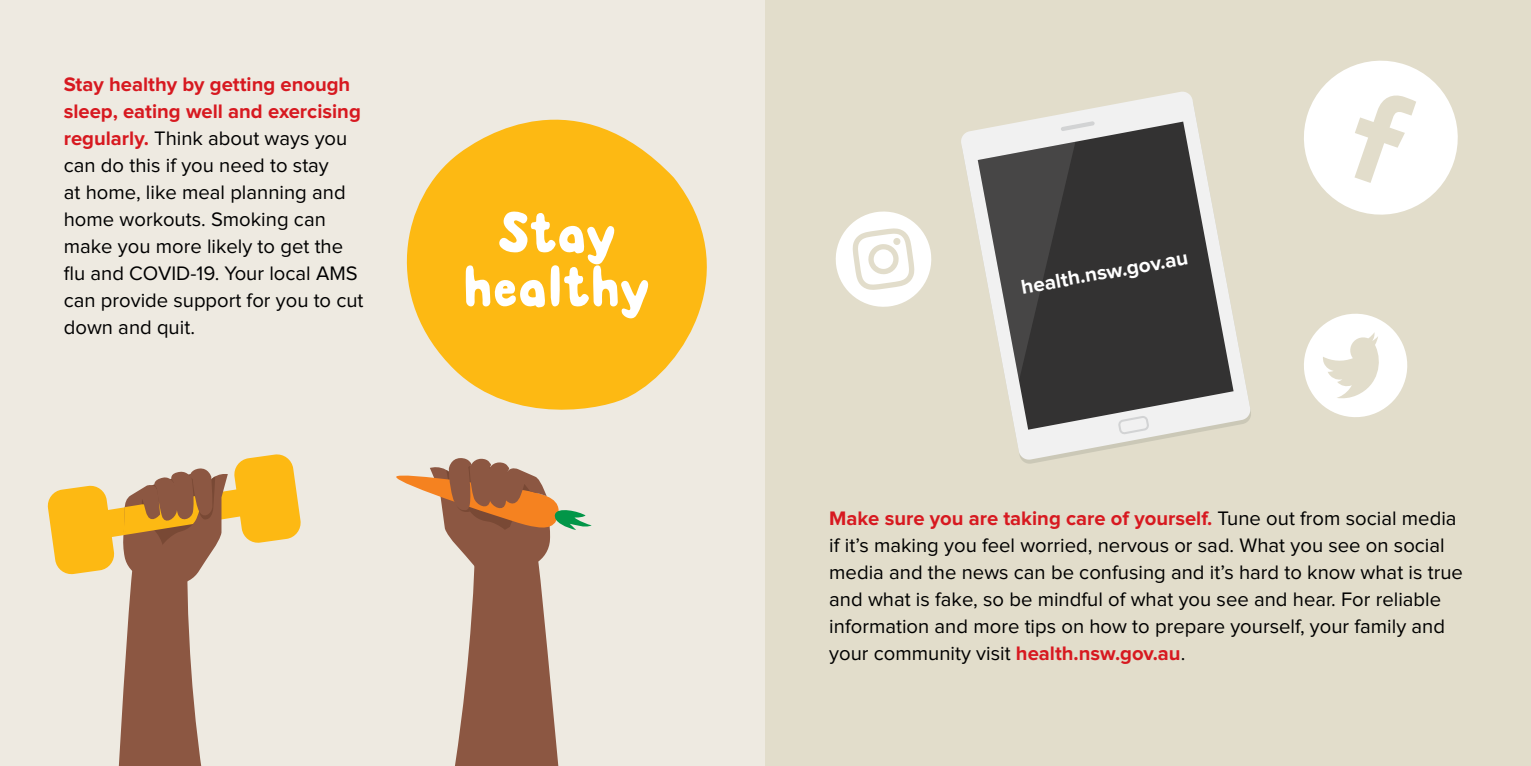
<style>
.page{position:relative;width:1531px;height:766px;background:#fff}
.page>*{position:absolute;margin:0;border:0;box-sizing:border-box;transform-origin:0 0}
.t1{font:58.5px/54px "Albus";letter-spacing:-.025em;color:#fff;text-align:center}
.t2{font:700 20.7px "Proxima Nova";color:#fff}
.t3{font:20.25px/27px "Proxima Nova";color:#000}
.s1{font-weight:700;color:#d71920}
</style>
<div class="page">
<div style="left:0;top:0;width:765px;height:765px;background:#eeeae1"></div>
<div style="left:765px;top:0;width:766px;height:765px;background:#e2ddcb"></div>
<svg style="left:406px;top:119px;width:301px;height:291px;fill:#fdb913"></svg>
<svg style="left:48px;top:454px;width:253px;height:311px"></svg>
<svg style="left:396px;top:458px;width:196px;height:307px"></svg>
<svg style="left:1304px;top:313px;width:104px;height:104px"></svg>
<svg style="left:1304px;top:60px;width:154px;height:155px"></svg>
<svg style="left:835px;top:211px;width:97px;height:96px"></svg>
<div style="left:893px;top:238px;width:7px;height:7px;background:#e2ddcb;border-radius:50%"></div>
<svg style="left:961px;top:91px;width:290px;height:369px"></svg>
<svg style="left:978px;top:121px;width:255px;height:308px;background:#656462"></svg>
<svg style="left:1118px;top:415px;width:31px;height:19px"></svg>
<svg style="left:1060px;top:121px;width:35px;height:10px"></svg>
<svg style="left:978px;top:142px;width:97px;height:238px;background:#676564"></svg>
<p class="t3" style="left:64px;top:71px;width:301px"><span class="s1">Stay healthy by getting enough sleep, eating well and exercising regularly.</span> Think about ways you can do this if you need to stay<br>at home, like meal planning and home workouts. Smoking can make you more likely to get the flu and COVID-19. Your local AMS can provide support for you to cut down and quit.</p>
<h1 class="t1" style="left:463px;top:206px;width:190px">Stay healthy</h1>
<p class="t2" style="left:1020px;top:277px;width:171px;rotate:-10deg">health.nsw.gov.au</p>
<p class="t3" style="left:829px;top:505px;width:635px"><span class="s1">Make sure you are taking care of yourself.</span> Tune out from social media if it’s making you feel worried, nervous or sad. What you see on social media and the news can be confusing and it’s hard to know what is true and what is fake, so be mindful of what you see and hear. For reliable information and more tips on how to prepare yourself, your family and your community visit <span class="s1">health.nsw.gov.au</span>.</p>
</div>
